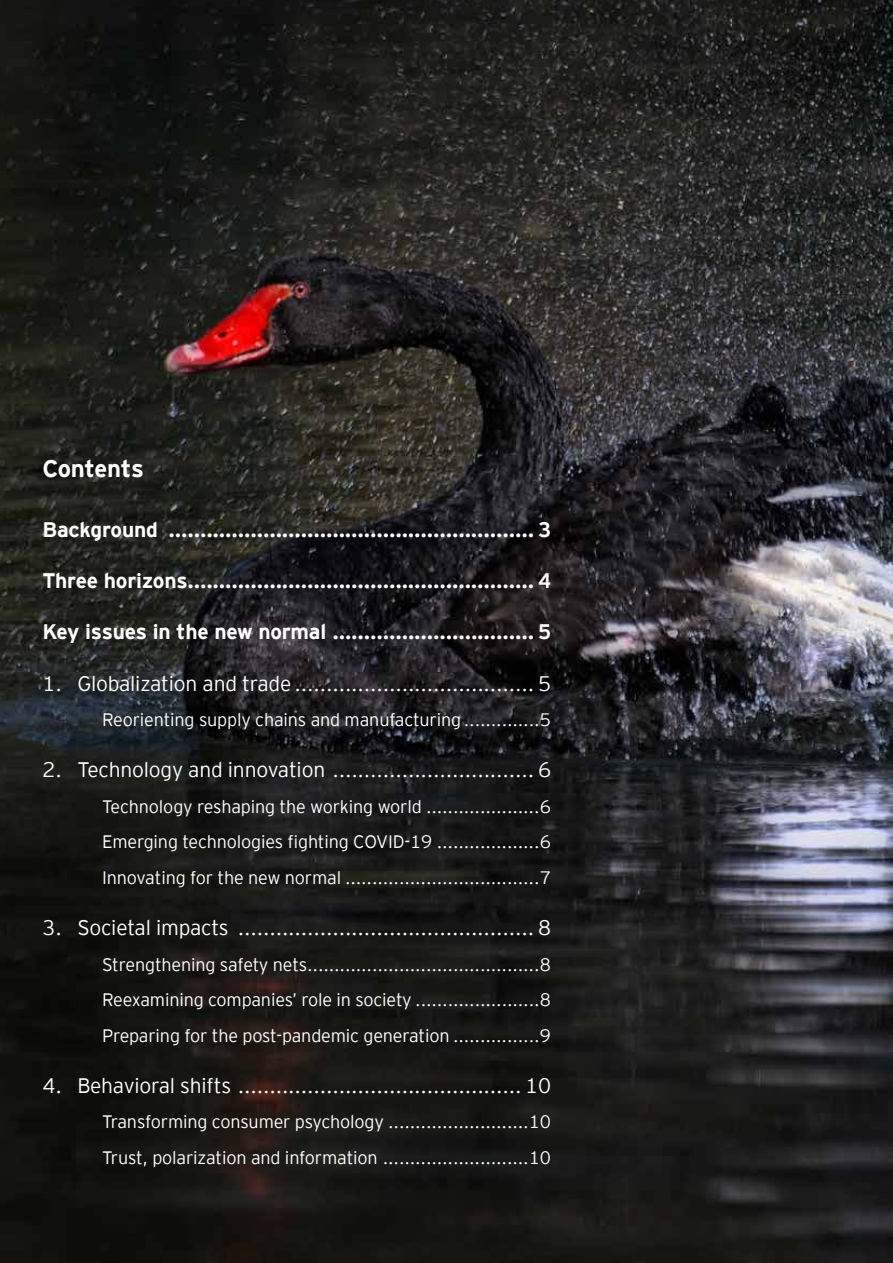
<style>
.page{position:relative;width:893px;height:1263px;background:#fff}
.page>*{position:absolute;margin:0;border:0;box-sizing:border-box;transform-origin:0 0}
.t1{font:700 24px "EY Interstate";letter-spacing:-.015em;color:#fff}
.t2{font:300 21px "EY Interstate";letter-spacing:-.01em;color:#fff}
.t3{font:700 21px "EY Interstate";letter-spacing:-.01em;color:#fff}
.t4{font:300 18px/35.5px "EY Interstate";letter-spacing:-.01em;color:#fff;text-align:justify}
</style>
<div class="page">
<img style="left:0;top:0;width:893px;height:1263px">
<h1 class="t1" style="left:43px;top:451px;width:103px">Contents</h1>
<p class="t3" style="left:43px;top:514px;width:510px">Background .......................................................... 3</p>
<p class="t3" style="left:43px;top:565px;width:510px">Three horizons....................................................... 4</p>
<p class="t3" style="left:43px;top:617px;width:510px">Key issues in the new normal ................................ 5</p>
<p class="t2" style="left:43px;top:668px;width:510px">1. Globalization and trade ...................................... 5</p>
<p class="t4" style="left:102px;top:701px;width:450px">Reorienting supply chains and manufacturing ..............5</p>
<p class="t2" style="left:43px;top:755px;width:510px">2. Technology and innovation ................................ 6</p>
<p class="t4" style="left:102px;top:788px;width:450px">Technology reshaping the working world .....................6<br>Emerging technologies fighting COVID-19 ...................6<br>Innovating for the new normal ....................................7</p>
<p class="t2" style="left:43px;top:913px;width:510px">3. Societal impacts ............................................... 8</p>
<p class="t4" style="left:102px;top:945px;width:450px">Strengthening safety nets...........................................8<br>Reexamining companies’ role in society .......................8<br>Preparing for the post-pandemic generation ................9</p>
<p class="t2" style="left:43px;top:1070px;width:510px">4. Behavioral shifts ............................................. 10</p>
<p class="t4" style="left:102px;top:1103px;width:450px">Transforming consumer psychology ..........................10<br>Trust, polarization and information ...........................10</p>
</div>
